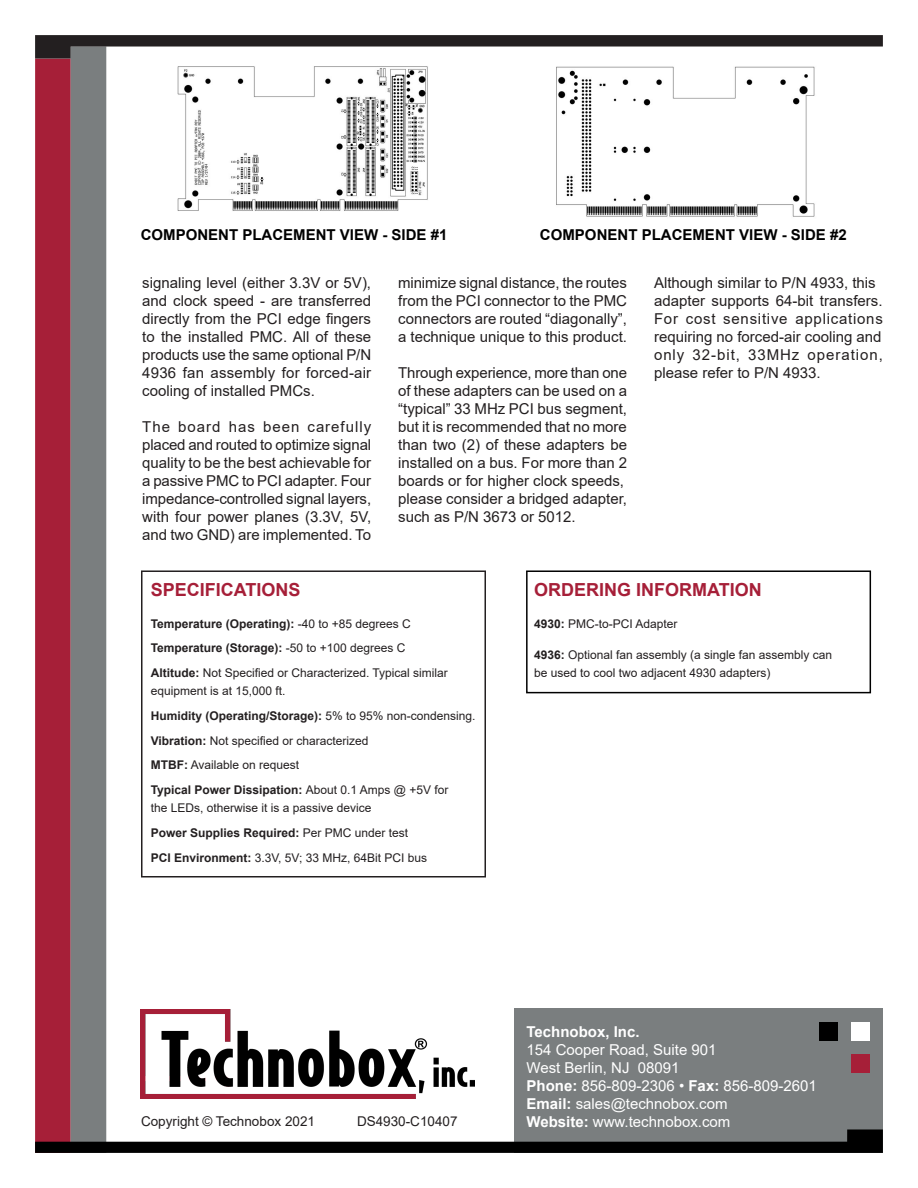
<style>
.page{position:relative;width:918px;height:1188px;background:#fff}
.page>*{position:absolute;margin:0;border:0;box-sizing:border-box;transform-origin:0 0}
.Body{font:700 18px "Arial";color:#a61f38}
.Datasheet_Body{font:15px/18px "Arial";color:#231f20;text-align:justify}
.t1{font:15px/18px "Arial";color:#fff}
.Body-2{font:700 15px "Arial";color:#000}
.Datasheet_Body-2{font:15px/18px "Arial";letter-spacing:.065em;color:#231f20}
.t2{font:700 15px "Arial";color:#fff}
.t3{font:13.5px "Arial";color:#231f20}
.HTML_Body{font:12px/18px "Arial";color:#231f20}
.HTML_Body-2{font:700 12px "Arial";color:#231f20}
.Datasheet_Body-3{font:12px/18px "Arial";color:#231f20}
.s1{font-weight:400}
.s2{font-weight:700}
</style>
<div class="page">
<div style="left:35px;top:59px;width:36px;height:1094px;background:#a61f38"></div>
<div style="left:71px;top:46px;width:35px;height:1107px;background:#7a7e7f"></div>
<div style="left:514px;top:1009px;width:369px;height:144px;background:#7a7e7f"></div>
<div style="left:851px;top:1022px;width:18px;height:18px;background:#fff"></div>
<div style="left:851px;top:1054px;width:18px;height:18px;background:#a61f38"></div>
<div style="left:819px;top:1022px;width:19px;height:18px;background:#000"></div>
<svg style="left:35px;top:1129px;width:848px;height:24px"></svg>
<img style="left:141px;top:1009px;width:333px;height:89px">
<svg style="left:35px;top:35px;width:848px;height:24px"></svg>
<img style="left:556px;top:66px;width:259px;height:151px">
<img style="left:177px;top:66px;width:251px;height:145px">
<div style="left:526px;top:570px;width:345px;height:123px;border:2px solid #000"></div>
<div style="left:141px;top:570px;width:345px;height:308px;border:2px solid #231f20"></div>
<p class="Body-2" style="left:540px;top:224px;width:308px">COMPONENT PLACEMENT VIEW - SIDE #2</p>
<p class="Body-2" style="left:141px;top:224px;width:308px">COMPONENT PLACEMENT VIEW - SIDE #1</p>
<p class="Datasheet_Body" style="left:142px;top:274px;width:230px">signaling level (either 3.3V or 5V), and clock speed - are transferred directly from the PCI edge fingers to the installed PMC. All of these products use the same optional P/N 4936 fan assembly for forced-air cooling of installed PMCs.</p>
<p class="Datasheet_Body" style="left:142px;top:418px;width:230px">The board has been carefully placed and routed to optimize signal quality to be the best achievable for a passive PMC to PCI adapter. Four</p>
<p class="Datasheet_Body" style="left:142px;top:490px;width:230px">impedance-controlled signal layers,</p>
<p class="Datasheet_Body" style="left:142px;top:508px;width:230px">with four power planes (3.3V, 5V, and two GND) are implemented. To</p>
<p class="Datasheet_Body" style="left:654px;top:274px;width:223px">Although similar to P/N 4933, this</p>
<p class="Datasheet_Body" style="left:654px;top:292px;width:230px">adapter supports 64-bit transfers.<br>For cost sensitive applications requiring no forced-air cooling and</p>
<p class="Datasheet_Body-2" style="left:654px;top:346px;width:230px">only 32-bit, 33MHz operation, please refer to P/N 4933.</p>
<p class="Datasheet_Body" style="left:398px;top:274px;width:230px">minimize signal distance, the routes</p>
<p class="Datasheet_Body" style="left:398px;top:292px;width:230px">from the PCI connector to the PMC</p>
<p class="Datasheet_Body" style="left:398px;top:310px;width:230px">connectors are routed “diagonally”,</p>
<p class="Datasheet_Body" style="left:398px;top:328px;width:230px">a technique unique to this product.</p>
<p class="Datasheet_Body" style="left:398px;top:364px;width:230px">Through experience, more than one</p>
<p class="Datasheet_Body" style="left:398px;top:382px;width:230px">of these adapters can be used on a</p>
<p class="Datasheet_Body" style="left:398px;top:400px;width:230px">“typical” 33 MHz PCI bus segment,</p>
<p class="Datasheet_Body" style="left:398px;top:418px;width:230px">but it is recommended that no more</p>
<p class="Datasheet_Body" style="left:398px;top:436px;width:230px">than two (2) of these adapters be installed on a bus. For more than 2</p>
<p class="Datasheet_Body" style="left:398px;top:472px;width:227px">boards or for higher clock speeds,</p>
<p class="Datasheet_Body" style="left:398px;top:490px;width:230px">please consider a bridged adapter,</p>
<p class="Datasheet_Body" style="left:398px;top:508px;width:179px">such as P/N 3673 or 5012.</p>
<p class="Body" style="left:151px;top:577px;width:151px">SPECIFICATIONS</p>
<p class="HTML_Body-2" style="left:151px;top:615px;width:262px">Temperature (Operating): <span class="s1">-40 to +85 degrees C</span></p>
<p class="HTML_Body-2" style="left:151px;top:640px;width:256px">Temperature (Storage): <span class="s1">-50 to +100 degrees C</span></p>
<p class="HTML_Body" style="left:151px;top:664px;width:299px"><span class="s2">Altitude:</span> Not Specified or Characterized. Typical similar equipment is at 15,000 ft.</p>
<p class="HTML_Body-2" style="left:151px;top:707px;width:326px">Humidity (Operating/Storage): <span class="s1">5% to 95% non-condensing.</span></p>
<p class="HTML_Body" style="left:151px;top:731px;width:219px"><span class="s2">Vibration:</span> Not specified or characterized</p>
<p class="HTML_Body" style="left:151px;top:756px;width:150px"><span class="s2">MTBF:</span> Available on request</p>
<p class="HTML_Body" style="left:151px;top:781px;width:299px"><span class="s2">Typical Power Dissipation:</span> About 0.1 Amps @ +5V for the LEDs, otherwise it is a passive device</p>
<p class="HTML_Body-2" style="left:151px;top:824px;width:259px">Power Supplies Required: <span class="s1">Per PMC under test</span></p>
<p class="HTML_Body" style="left:151px;top:848px;width:278px"><span class="s2">PCI Environment:</span> 3.3V, 5V; 33 MHz, 64Bit PCI bus</p>
<p class="Body" style="left:534px;top:577px;width:229px">ORDERING INFORMATION</p>
<p class="Datasheet_Body-3" style="left:534px;top:615px;width:145px"><span class="s2">4930:</span> PMC-to-PCI Adapter</p>
<p class="Datasheet_Body-3" style="left:534px;top:646px;width:300px"><span class="s2">4936:</span> Optional fan assembly (a single fan assembly can be used to cool two adjacent 4930 adapters)</p>
<p class="t3" style="left:141px;top:1112px;width:176px">Copyright © Technobox 2021</p>
<p class="t3" style="left:357px;top:1112px;width:102px">DS4930-C10407</p>
<p class="t2" style="left:526px;top:1021px;width:115px">Technobox, Inc.</p>
<p class="t1" style="left:526px;top:1041px;width:192px">154 Cooper Road, Suite 901</p>
<p class="t1" style="left:526px;top:1059px;width:155px">West Berlin, NJ 08091</p>
<p class="t1" style="left:526px;top:1077px;width:292px"><span class="s2">Phone:</span> 856-809-2306 • <span class="s2">Fax:</span> 856-809-2601<br><span class="s2">Email:</span> sales@technobox.com</p>
<p class="t1" style="left:526px;top:1113px;width:205px"><span class="s2">Website:</span> www.technobox.com</p>
</div>
